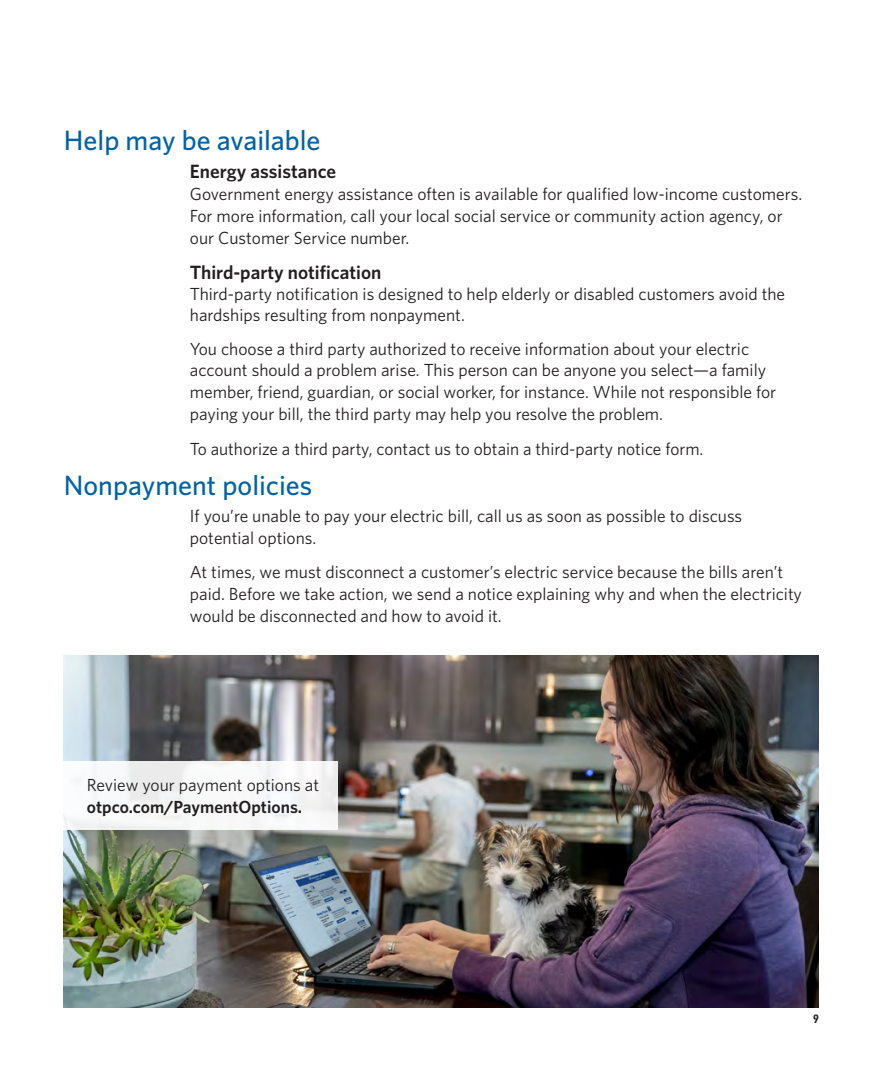
<style>
.page{position:relative;width:882px;height:1071px;background:#fff}
.page>*{position:absolute;margin:0;border:0;box-sizing:border-box;transform-origin:0 0}
.Subhead{font:500 28px "Whitney";color:#0163a7}
.SubSub{font:600 19.25px "Whitney";color:#231f20}
.body_text{font:17.5px/21.9px "Whitney";color:#231f20}
.body_text_FULL_COLUM{font:17.5px/21.9px "Whitney";color:#231f20}
.t1{font:15.75px "Brayden Sans";color:#231f20}
.s1{font-weight:600}
</style>
<div class="page">
<img style="left:63px;top:655px;width:756px;height:353px">
<div style="left:58px;top:761px;width:280px;height:68px;background:linear-gradient(to right,#f6f8f8,#f5f5f5)"></div>
<p class="Subhead" style="left:64px;top:122px;width:258px">Help may be available</p>
<p class="SubSub" style="left:190px;top:158px;width:148px">Energy assistance</p>
<p class="body_text" style="left:190px;top:182px;width:614px">Government energy assistance often is available for qualified low-income customers.<br>For more information, call your local social service or community action agency, or our Customer Service number.</p>
<p class="SubSub" style="left:190px;top:259px;width:193px">Third-party notification</p>
<p class="body_text" style="left:190px;top:283px;width:597px;line-height:21px">Third-party notification is designed to help elderly or disabled customers avoid the hardships resulting from nonpayment.</p>
<p class="body_text" style="left:190px;top:337px;width:588px">You choose a third party authorized to receive information about your electric account should a problem arise. This person can be anyone you select—a family member, friend, guardian, or social worker, for instance. While not responsible for paying your bill, the third party may help you resolve the problem.</p>
<p class="body_text" style="left:190px;top:437px;width:515px">To authorize a third party, contact us to obtain a third-party notice form.</p>
<p class="Subhead" style="left:64px;top:467px;width:250px">Nonpayment policies</p>
<p class="body_text" style="left:190px;top:505px;width:554px">If you’re unable to pay your electric bill, call us as soon as possible to discuss potential options.</p>
<p class="body_text" style="left:190px;top:561px;width:614px">At times, we must disconnect a customer’s electric service because the bills aren’t paid. Before we take action, we send a notice explaining why and when the electricity would be disconnected and how to avoid it.</p>
<p class="body_text_FULL_COLUM" style="left:87px;top:774px;width:234px">Review your payment options at <span class="s1">otpco.com/PaymentOptions.</span></p>
<p class="t1" style="left:813px;top:1012px;width:7px">9</p>
</div>
